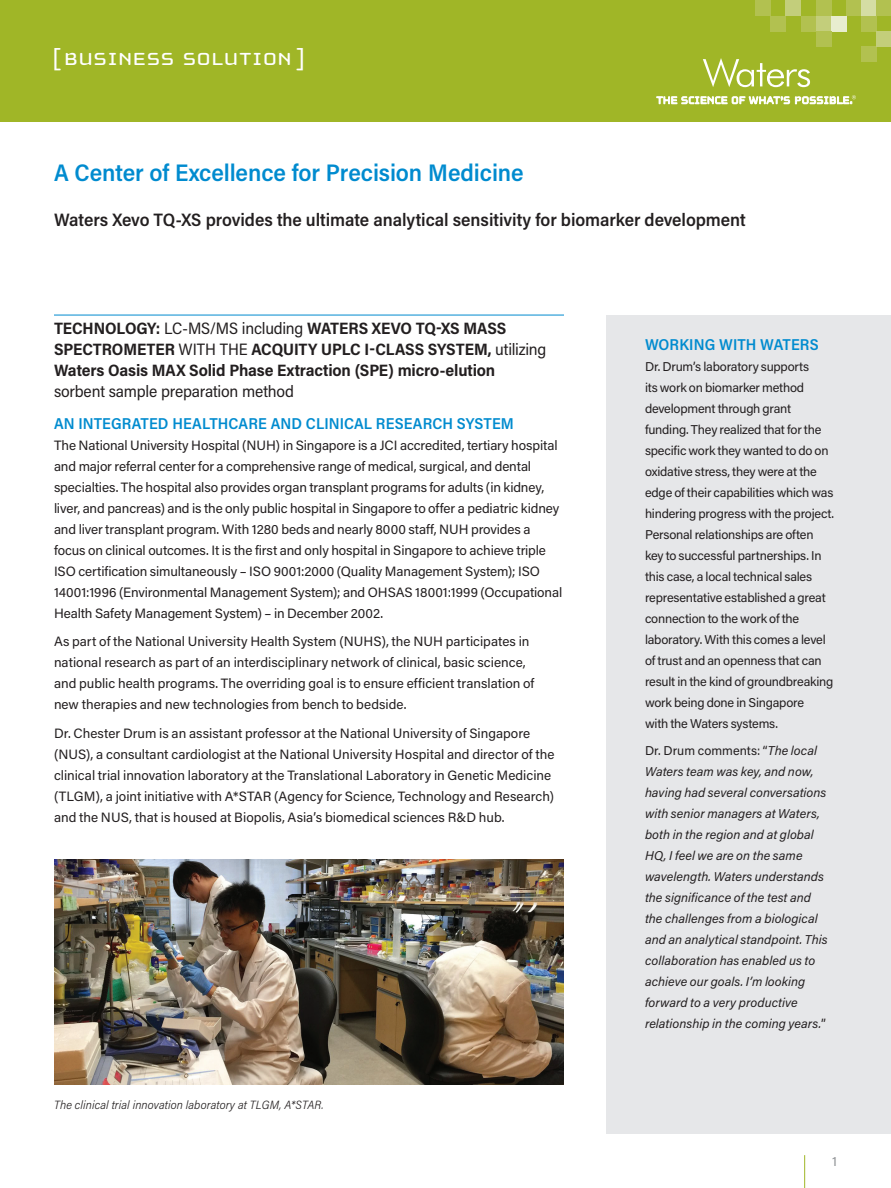
<style>
.page{position:relative;width:891px;height:1188px;background:#fff}
.page>*{position:absolute;margin:0;border:0;box-sizing:border-box;transform-origin:0 0}
.t1{font:25.5px "Cholla Unicase";letter-spacing:.015em;color:#fff;scale:1.1 1}
.t2{font:600 24px "Acumin Pro Semi Cond";letter-spacing:-.005em;color:#008bcf}
.t3{font:600 18px "Acumin Pro Semi Cond";letter-spacing:-.005em;color:#231f20}
.t4{font:700 16.5px/21px "Acumin Pro Semi Cond";letter-spacing:-.01em;color:#231f20}
.t5{font:16.5px "Acumin Pro Semi Cond";letter-spacing:-.01em;color:#231f20}
.t6{font:600 15.75px "Acumin Pro Semi Cond";letter-spacing:.005em;color:#008bcf}
.t7{font:13.5px/21px "Acumin Pro";letter-spacing:-.005em;color:#231f20}
.t8{font:13.5px "Acumin Pro";color:#939598}
.t9{font:12.75px/21px "Acumin Pro";letter-spacing:-.015em;color:#231f20}
.t10{font:italic 12.75px/21px "Acumin Pro";letter-spacing:.005em;color:#231f20}
.t11{font:italic 300 12px "Acumin Pro Semi Cond";letter-spacing:.01em;color:#231f20}
.s1{font-weight:400}
.s2{font-style:normal}
</style>
<div class="page">
<div style="left:0;top:0;width:891px;height:122px;background:#a0b627"></div>
<div style="left:755px;top:0;width:15px;height:16px;background:#b2c150"></div>
<div style="left:861px;top:47px;width:15px;height:15px;background:#b2c150"></div>
<div style="left:770px;top:16px;width:16px;height:15px;background:#b2c150"></div>
<div style="left:786px;top:0;width:15px;height:16px;background:#c3ce7b"></div>
<div style="left:801px;top:16px;width:15px;height:15px;background:#b2c150"></div>
<div style="left:816px;top:16px;width:16px;height:15px;background:#c3ce7b"></div>
<div style="left:832px;top:16px;width:15px;height:15px;background:#e8edcf"></div>
<div style="left:816px;top:0;width:16px;height:16px;background:#b2c150"></div>
<div style="left:816px;top:31px;width:16px;height:16px;background:#b2c150"></div>
<div style="left:861px;top:0;width:15px;height:16px;background:#d5dda4"></div>
<div style="left:847px;top:0;width:14px;height:16px;background:#b2c150"></div>
<div style="left:876px;top:0;width:15px;height:16px;background:#b2c150"></div>
<div style="left:861px;top:16px;width:15px;height:15px;background:#b2c150"></div>
<div style="left:876px;top:31px;width:15px;height:16px;background:#c3ce7b"></div>
<div style="left:606px;top:315px;width:285px;height:819px;background:#e6e7e9"></div>
<svg style="left:657px;top:95px;width:199px;height:9px"></svg>
<svg style="left:703px;top:58px;width:107px;height:29px"></svg>
<hr style="left:804px;top:1155px;width:1px;height:33px;background:#a0b627">
<hr style="left:54px;top:315px;width:510px;height:1px;background:#008bcf">
<img style="left:54px;top:860px;width:509px;height:224px">
<h1 class="t1" style="left:52px;top:46px;width:232px">[ BUSINESS SOLUTION ]</h1>
<h2 class="t2" style="left:54px;top:156px;width:471px">A Center of Excellence for Precision Medicine</h2>
<h3 class="t3" style="left:54px;top:207px;width:693px">Waters Xevo TQ-XS provides the ultimate analytical sensitivity for biomarker development</h3>
<p class="t4" style="left:54px;top:317px;width:494px">TECHNOLOGY: <span class="s1">LC-MS/MS including</span> WATERS XEVO TQ-XS MASS<br>SPECTROMETER <span class="s1">WITH THE</span> ACQUITY UPLC I-CLASS SYSTEM, <span class="s1">utilizing<br></span>Waters Oasis MAX Solid Phase Extraction (SPE) micro-elution</p>
<p class="t5" style="left:54px;top:380px;width:241px">sorbent sample preparation method</p>
<p class="t6" style="left:54px;top:412px;width:461px">AN INTEGRATED HEALTHCARE AND CLINICAL RESEARCH SYSTEM</p>
<p class="t7" style="left:54px;top:434px;width:510px">The National University Hospital (NUH) in Singapore is a JCI accredited, tertiary hospital and major referral center for a comprehensive range of medical, surgical, and dental specialties. The hospital also provides organ transplant programs for adults (in kidney, liver, and pancreas) and is the only public hospital in Singapore to offer a pediatric kidney and liver transplant program. With 1280 beds and nearly 8000 staff, NUH provides a focus on clinical outcomes. It is the first and only hospital in Singapore to achieve triple ISO certification simultaneously – ISO 9001:2000 (Quality Management System); ISO 14001:1996 (Environmental Management System); and OHSAS 18001:1999 (Occupational Health Safety Management System) – in December 2002.</p>
<p class="t7" style="left:54px;top:631px;width:482px">As part of the National University Health System (NUHS), the NUH participates in national research as part of an interdisciplinary network of clinical, basic science, and public health programs. The overriding goal is to ensure efficient translation of new therapies and new technologies from bench to bedside.</p>
<p class="t7" style="left:54px;top:722px;width:502px">Dr. Chester Drum is an assistant professor at the National University of Singapore (NUS), a consultant cardiologist at the National University Hospital and director of the clinical trial innovation laboratory at the Translational Laboratory in Genetic Medicine (TLGM), a joint initiative with A*STAR (Agency for Science, Technology and Research) and the NUS, that is housed at Biopolis, Asia’s biomedical sciences R&amp;D hub.</p>
<p class="t11" style="left:54px;top:1096px;width:271px">The clinical trial innovation laboratory at TLGM, A*STAR.</p>
<p class="t6" style="left:645px;top:333px;width:175px">WORKING WITH WATERS</p>
<p class="t9" style="left:645px;top:355px;width:191px">Dr. Drum’s laboratory supports<br>its work on biomarker method development through grant funding. They realized that for the specific work they wanted to do on oxidative stress, they were at the edge of their capabilities which was hindering progress with the project.<br>Personal relationships are often key to successful partnerships. In this case, a local technical sales representative established a great connection to the work of the laboratory. With this comes a level of trust and an openness that can result in the kind of groundbreaking work being done in Singapore<br>with the Waters systems.</p>
<p class="t10" style="left:645px;top:740px;width:184px"><span class="s2">Dr. Drum comments: “</span>The local<br>Waters team was key, and now, having had several conversations with senior managers at Waters, both in the region and at global<br>HQ, I feel we are on the same wavelength. Waters understands the significance of the test and the challenges from a biological and an analytical standpoint. This collaboration has enabled us to achieve our goals. I’m looking forward to a very productive relationship in the coming years.<span class="s2">”</span></p>
<p class="t8" style="left:832px;top:1151px;width:6px">1</p>
</div>
